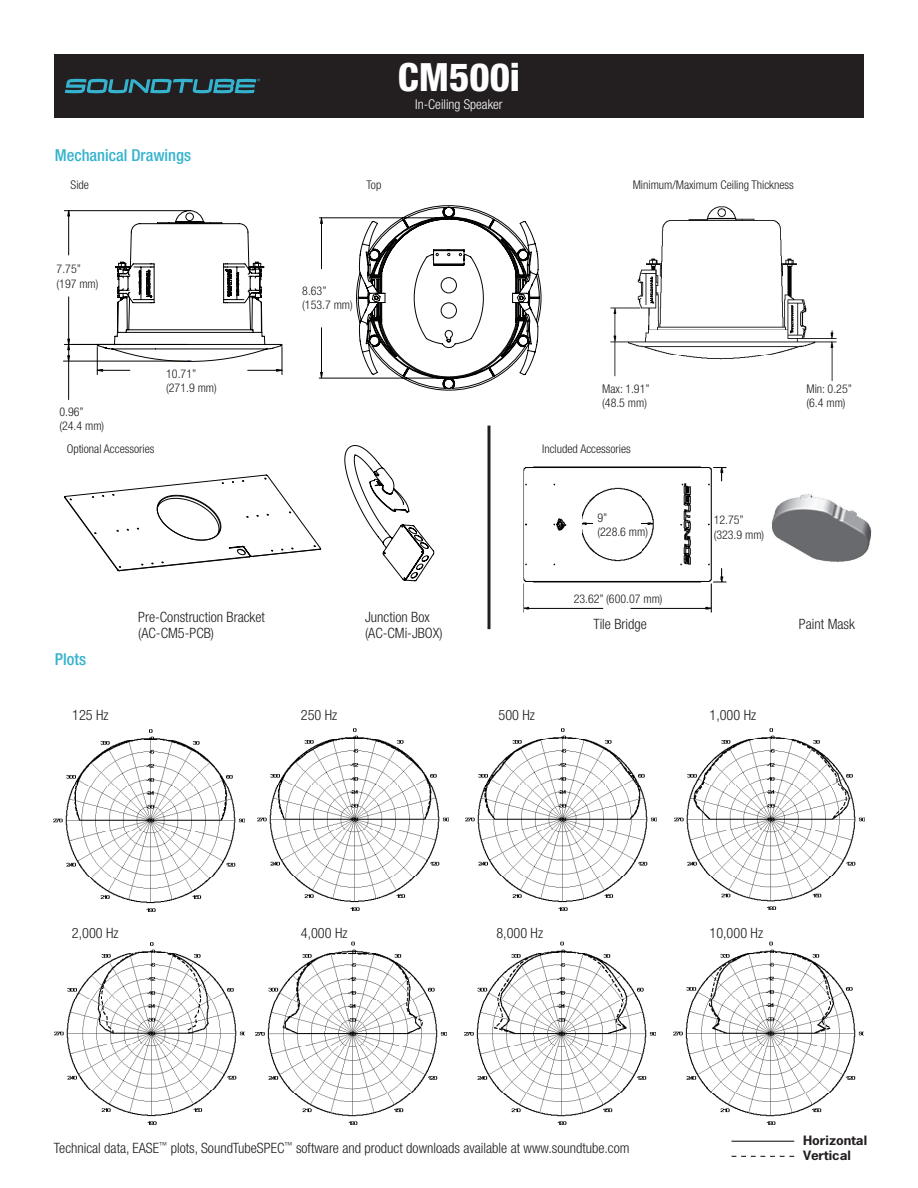
<style>
.page{position:relative;width:918px;height:1188px;background:#fff}
.page>*{position:absolute;margin:0;border:0;box-sizing:border-box;transform-origin:0 0}
.t1{font:800 condensed 39px "Helvetica Neue LT Std";color:#fff}
.t2{font:500 condensed 16.5px "Helvetica Neue LT Std";color:#35b3ce}
.t3{font:300 condensed 14.25px "Helvetica Neue LT Std";color:#201d1e}
.t4{font:300 condensed 13.5px "Helvetica Neue LT Std";color:#fff}
.t5{font:700 12.15px/15px "News Gothic Std";color:#231f20;scale:1.11 1}
.t6{font:300 condensed 12px "Helvetica Neue LT Std";color:#201d1e}
</style>
<div class="page">
<img style="left:523px;top:467px;width:203px;height:145px">
<div style="left:54px;top:54px;width:810px;height:64px;background:#231f20"></div>
<svg style="left:65px;top:79px;width:195px;height:14px"></svg>
<hr style="left:488px;top:426px;width:2px;height:203px;background:#231f20">
<div style="left:594px;top:500px;width:47px;height:46px;background:#fff"></div>
<svg style="left:344px;top:445px;width:91px;height:137px"></svg>
<svg style="left:64px;top:474px;width:258px;height:98px"></svg>
<svg style="left:68px;top:205px;width:474px;height:195px"></svg>
<svg style="left:320px;top:217px;width:3px;height:162px"></svg>
<img style="left:610px;top:206px;width:226px;height:174px">
<img style="left:771px;top:494px;width:101px;height:68px">
<img style="left:674px;top:728px;width:191px;height:182px">
<img style="left:466px;top:728px;width:190px;height:183px">
<img style="left:258px;top:728px;width:190px;height:183px">
<img style="left:54px;top:729px;width:191px;height:183px">
<img style="left:673px;top:941px;width:191px;height:183px">
<img style="left:464px;top:941px;width:191px;height:183px">
<img style="left:256px;top:941px;width:191px;height:183px">
<img style="left:55px;top:942px;width:190px;height:183px">
<hr style="left:732px;top:1141px;width:62px;height:1px;background:#231f20">
<svg style="left:732px;top:1156px;width:62px;height:1px"></svg>
<p class="t2" style="left:55px;top:145px;width:138px">Mechanical Drawings</p>
<p class="t6" style="left:71px;top:177px;width:20px">Side</p>
<p class="t6" style="left:366px;top:177px;width:16px">Top</p>
<p class="t1" style="left:398px;top:53px;width:124px">CM500i</p>
<p class="t4" style="left:415px;top:96px;width:89px">In-Ceiling Speaker</p>
<p class="t6" style="left:633px;top:177px;width:163px">Minimum/Maximum Ceiling Thickness</p>
<p class="t6" style="left:57px;top:262px;width:26px">7.75”</p>
<p class="t6" style="left:57px;top:277px;width:43px">(197 mm)</p>
<p class="t6" style="left:59px;top:405px;width:26px">0.96”</p>
<p class="t6" style="left:59px;top:419px;width:46px">(24.4 mm)</p>
<p class="t6" style="left:166px;top:366px;width:32px">10.71”</p>
<p class="t6" style="left:166px;top:381px;width:52px">(271.9 mm)</p>
<p class="t6" style="left:302px;top:283px;width:26px">8.63”</p>
<p class="t6" style="left:302px;top:298px;width:52px">(153.7 mm)</p>
<p class="t6" style="left:602px;top:382px;width:49px">Max: 1.91”</p>
<p class="t6" style="left:602px;top:396px;width:46px">(48.5 mm)</p>
<p class="t6" style="left:67px;top:442px;width:89px">Optional Accessories</p>
<p class="t6" style="left:542px;top:442px;width:90px">Included Accessories</p>
<p class="t6" style="left:598px;top:511px;width:11px">9”</p>
<p class="t6" style="left:598px;top:525px;width:52px">(228.6 mm)</p>
<p class="t6" style="left:574px;top:591px;width:90px">23.62” (600.07 mm)</p>
<p class="t6" style="left:714px;top:513px;width:32px">12.75”</p>
<p class="t6" style="left:714px;top:528px;width:52px">(323.9 mm)</p>
<p class="t6" style="left:807px;top:382px;width:47px">Min: 0.25”</p>
<p class="t6" style="left:807px;top:396px;width:41px">(6.4 mm)</p>
<p class="t2" style="left:55px;top:649px;width:33px">Plots</p>
<p class="t3" style="left:138px;top:609px;width:128px">Pre-Construction Bracket</p>
<p class="t3" style="left:138px;top:624px;width:77px">(AC-CM5-PCB)</p>
<p class="t3" style="left:365px;top:609px;width:66px">Junction Box</p>
<p class="t3" style="left:365px;top:624px;width:79px">(AC-CMi-JBOX)</p>
<p class="t3" style="left:594px;top:616px;width:55px">Tile Bridge</p>
<p class="t3" style="left:72px;top:706px;width:38px">125 Hz</p>
<p class="t3" style="left:301px;top:706px;width:38px">250 Hz</p>
<p class="t3" style="left:499px;top:706px;width:38px">500 Hz</p>
<p class="t3" style="left:710px;top:706px;width:48px">1,000 Hz</p>
<p class="t3" style="left:799px;top:616px;width:57px">Paint Mask</p>
<p class="t3" style="left:72px;top:925px;width:48px">2,000 Hz</p>
<p class="t3" style="left:301px;top:925px;width:48px">4,000 Hz</p>
<p class="t3" style="left:496px;top:925px;width:48px">8,000 Hz</p>
<p class="t3" style="left:710px;top:925px;width:55px">10,000 Hz</p>
<p class="t3" style="left:54px;top:1140px;width:577px">Technical data, EASE<sup>™</sup> plots, SoundTubeSPEC<sup>™</sup> software and product downloads available at www.soundtube.com</p>
<p class="t5" style="left:803px;top:1133px;width:59px">Horizontal<br>Vertical</p>
</div>
